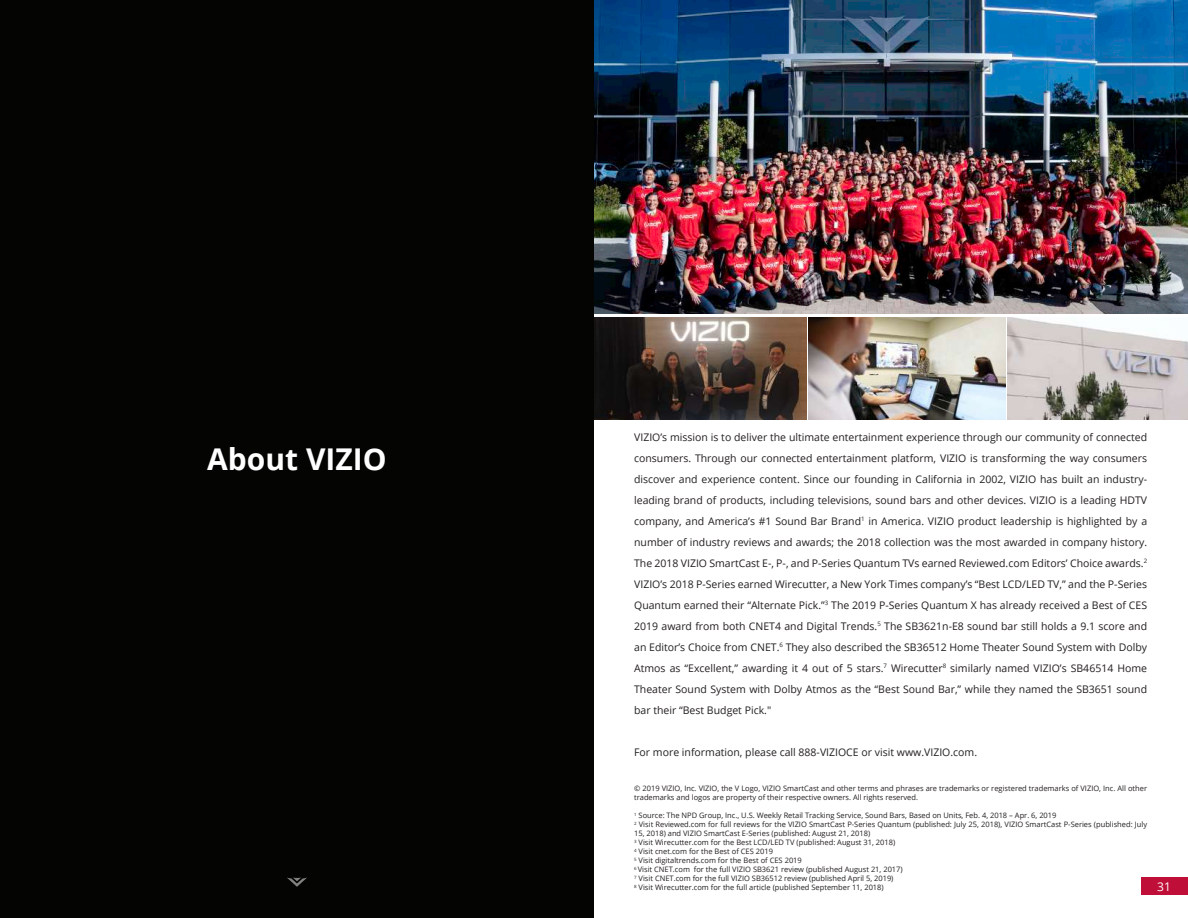
<style>
.page{position:relative;width:1188px;height:918px;background:#fff}
.page>*{position:absolute;margin:0;border:0;box-sizing:border-box;transform-origin:0 0}
.t1{font:700 30px "Open Sans";color:#fff}
.t2{font:12px "Open Sans";color:#fff}
.t3{font:10.5px/21px "Open Sans";color:#231f20;text-align:justify}
.t4{font:7.5px/9px "Open Sans";color:#231f20}
</style>
<div class="page">
<div style="left:1142px;top:878px;width:46px;height:17px;background:#bf0e38"></div>
<div style="left:0;top:0;width:594px;height:918px;background:#040503"></div>
<svg style="left:287px;top:878px;width:20px;height:9px"></svg>
<img style="left:594px;top:317px;width:212px;height:103px">
<img style="left:594px;top:0;width:594px;height:313px">
<img style="left:808px;top:317px;width:198px;height:103px">
<img style="left:1008px;top:317px;width:180px;height:103px">
<h1 class="t1" style="left:207px;top:438px;width:181px">About VIZIO</h1>
<p class="t3" style="left:634px;top:426px;width:515px">VIZIO’s mission is to deliver the ultimate entertainment experience through our community of connected consumers. Through our connected entertainment platform, VIZIO is transforming the way consumers discover and experience content. Since our founding in California in 2002, VIZIO has built an industry&shy;leading brand of products, including televisions, sound bars and other devices. VIZIO is a leading HDTV company, and America’s #1 Sound Bar Brand<sup>1</sup> in America. VIZIO product leadership is highlighted by a number of industry reviews and awards; the 2018 collection was the most awarded in company history.<br>The 2018 VIZIO SmartCast E-, P-, and P-Series Quantum TVs earned Reviewed.com Editors’ Choice awards.<sup>2<br></sup>VIZIO’s 2018 P-Series earned Wirecutter, a New York Times company’s “Best LCD/LED TV,” and the P-Series Quantum earned their “Alternate Pick.”<sup>3</sup> The 2019 P-Series Quantum X has already received a Best of CES 2019 award from both CNET4 and Digital Trends.<sup>5</sup> The SB3621n-E8 sound bar still holds a 9.1 score and an Editor’s Choice from CNET.<sup>6</sup> They also described the SB36512 Home Theater Sound System with Dolby Atmos as “Excellent,” awarding it 4 out of 5 stars.<sup>7</sup> Wirecutter<sup>8</sup> similarly named VIZIO’s SB46514 Home Theater Sound System with Dolby Atmos as the “Best Sound Bar,” while they named the SB3651 sound bar their “Best Budget Pick."</p>
<p class="t3" style="left:634px;top:741px;width:344px">For more information, please call 888-VIZIOCE or visit www.VIZIO.com.</p>
<p class="t4" style="left:634px;top:784px;width:515px">© 2019 VIZIO, Inc. VIZIO, the V Logo, VIZIO SmartCast and other terms and phrases are trademarks or registered trademarks of VIZIO, Inc. All other trademarks and logos are property of their respective owners. All rights reserved.</p>
<p class="t4" style="left:634px;top:811px;width:514px"><sup>1</sup> Source: The NPD Group, Inc., U.S. Weekly Retail Tracking Service, Sound Bars, Based on Units, Feb. 4, 2018 – Apr. 6, 2019<br><sup>2</sup> Visit Reviewed.com for full reviews for the VIZIO SmartCast P-Series Quantum (published: July 25, 2018), VIZIO SmartCast P-Series (published: July 15, 2018) and VIZIO SmartCast E-Series (published: August 21, 2018)<br><sup>3</sup> Visit Wirecutter.com for the Best LCD/LED TV (published: August 31, 2018)<br><sup>4</sup> Visit cnet.com for the Best of CES 2019<br><sup>5</sup> Visit digitaltrends.com for the Best of CES 2019<br><sup>6</sup> Visit CNET.com for the full VIZIO SB3621 review (published August 21, 2017)<br><sup>7</sup> Visit CNET.com for the full VIZIO SB36512 review (published April 5, 2019)<br><sup>8</sup> Visit Wirecutter.com for the full article (published September 11, 2018)</p>
<p class="t2" style="left:1157px;top:878px;width:15px">31</p>
</div>
